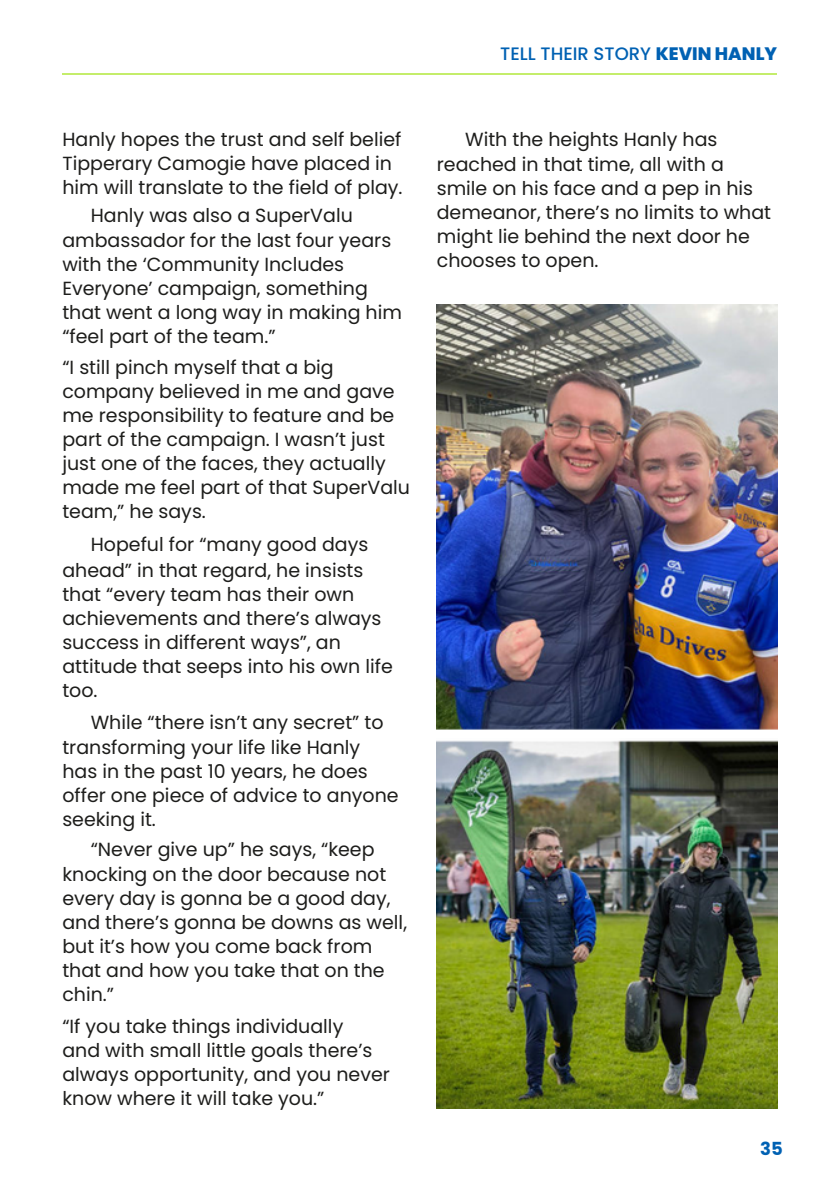
<style>
.page{position:relative;width:839px;height:1191px;background:#fff}
.page>*{position:absolute;margin:0;border:0;box-sizing:border-box;transform-origin:0 0}
.t1{font:19px/24px "Poppins";color:#1d1d1b}
.t2{font:500 18px "Poppins";color:#0061b3}
.t3{font:700 18px "Poppins";color:#0061b3}
.s1{font-weight:800}
</style>
<div class="page">
<hr style="left:62px;top:73px;width:715px;height:2px;background:#c4ed6b">
<img style="left:437px;top:305px;width:340px;height:804px">
<p class="t1" style="left:62px;top:127px;width:341px">Hanly hopes the trust and self belief<br>Tipperary Camogie have placed in him will translate to the field of play.</p>
<p class="t1" style="left:91px;top:203px;width:263px">Hanly was also a SuperValu</p>
<p class="t1" style="left:62px;top:228px;width:341px">ambassador for the last four years with the ‘Community Includes<br>Everyone’ campaign, something that went a long way in making him “feel part of the team.”</p>
<p class="t1" style="left:62px;top:355px;width:349px">“I still pinch myself that a big company believed in me and gave me responsibility to feature and be part of the campaign. I wasn’t just just one of the faces, they actually made me feel part of that SuperValu team,” he says.</p>
<p class="t1" style="left:91px;top:533px;width:279px">Hopeful for “many good days</p>
<p class="t1" style="left:62px;top:558px;width:332px">ahead” in that regard, he insists that “every team has their own achievements and there’s always success in different ways”, an attitude that seeps into his own life too.</p>
<p class="t1" style="left:91px;top:710px;width:294px">While “there isn’t any secret” to</p>
<p class="t1" style="left:62px;top:736px;width:338px">transforming your life like Hanly has in the past 10 years, he does offer one piece of advice to anyone seeking it.</p>
<p class="t1" style="left:91px;top:837px;width:285px">“Never give up” he says, “keep</p>
<p class="t1" style="left:62px;top:863px;width:346px">knocking on the door because not every day is gonna be a good day, and there’s gonna be downs as well, but it’s how you come back from that and how you take that on the chin.”</p>
<p class="t1" style="left:62px;top:1015px;width:329px">“If you take things individually<br>and with small little goals there’s always opportunity, and you never know where it will take you.”</p>
<p class="t2" style="left:500px;top:41px;width:278px">TELL THEIR STORY <span class="s1">KEVIN HANLY</span></p>
<p class="t1" style="left:465px;top:127px;width:254px">With the heights Hanly has</p>
<p class="t1" style="left:437px;top:152px;width:336px">reached in that time, all with a smile on his face and a pep in his demeanor, there’s no limits to what might lie behind the next door he chooses to open.</p>
<p class="t3" style="left:760px;top:1136px;width:24px">35</p>
</div>
